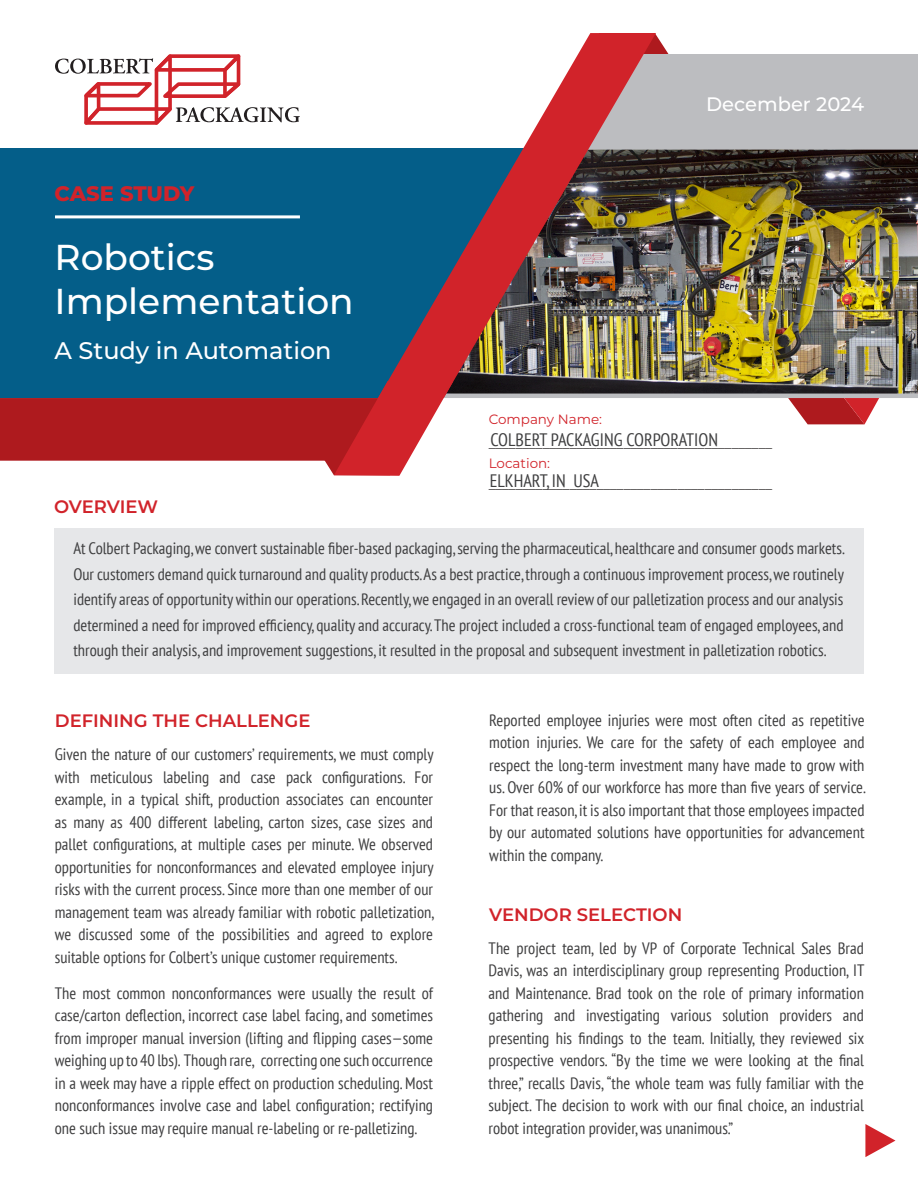
<style>
.page{position:relative;width:918px;height:1188px;background:#fff}
.page>*{position:absolute;margin:0;border:0;box-sizing:border-box;transform-origin:0 0}
.t1{font:500 36px/43.2px "Montserrat";color:#fff}
.t2{font:500 24px "Montserrat";color:#fff}
.t3{font:800 21px "Montserrat";letter-spacing:-.01em;color:#d1232a}
.t4{font:500 19.5px "Montserrat";color:#fff}
.t5{font:600 18px "Montserrat";color:#d1232a}
.t6{font:condensed 18px "PT Sans";color:#3e3e3f}
.t7{font:condensed 16.5px/22.5px "PT Sans";color:#3e3e3f;text-align:justify}
.t8{font:13.5px "Montserrat";color:#231f20}
.t9{font:13.5px "Montserrat";color:#d1232a}
</style>
<div class="page">
<svg style="left:656px;top:35px;width:26px;height:20px"></svg>
<svg style="left:55px;top:54px;width:245px;height:71px"></svg>
<div style="left:0;top:148px;width:918px;height:250px;background:#045e89"></div>
<img style="left:656px;top:147px;width:262px;height:251px">
<div style="left:55px;top:528px;width:809px;height:145px;background:#e6e7e9"></div>
<svg style="left:788px;top:398px;width:91px;height:26px"></svg>
<div style="left:588px;top:55px;width:330px;height:92px;background:#bcbdc0"></div>
<hr style="left:55px;top:215px;width:245px;height:3px;background:#fff">
<svg style="left:0;top:398px;width:444px;height:78px"></svg>
<svg style="left:865px;top:1124px;width:31px;height:33px"></svg>
<img style="left:378px;top:33px;width:278px;height:365px">
<p class="t3" style="left:55px;top:178px;width:141px">CASE STUDY</p>
<p class="t1" style="left:55px;top:235px;width:301px">Robotics<br>Implementation</p>
<p class="t2" style="left:55px;top:333px;width:279px">A Study in Automation</p>
<p class="t5" style="left:54px;top:494px;width:105px">OVERVIEW</p>
<p class="t4" style="left:706px;top:90px;width:159px">December 2024</p>
<p class="t9" style="left:489px;top:410px;width:115px">Company Name:</p>
<p class="t8" style="left:489px;top:434px;width:285px">__________________________________________</p>
<p class="t9" style="left:489px;top:454px;width:63px">Location:</p>
<p class="t8" style="left:489px;top:475px;width:285px">__________________________________________</p>
<p class="t6" style="left:490px;top:428px;width:229px">COLBERT PACKAGING CORPORATION</p>
<p class="t6" style="left:490px;top:470px;width:111px">ELKHART, IN USA</p>
<p class="t7" style="left:73px;top:535px;width:773px;line-height:25.5px">At Colbert Packaging, we convert sustainable fiber-based packaging, serving the pharmaceutical, healthcare and consumer goods markets.<br>Our customers demand quick turnaround and quality products. As a best practice, through a continuous improvement process, we routinely identify areas of opportunity within our operations. Recently, we engaged in an overall review of our palletization process and our analysis determined a need for improved efficiency, quality and accuracy. The project included a cross-functional team of engaged employees, and through their analysis, and improvement suggestions, it resulted in the proposal and subsequent investment in palletization robotics.</p>
<p class="t5" style="left:55px;top:708px;width:257px">DEFINING THE CHALLENGE</p>
<p class="t7" style="left:489px;top:708px;width:378px">Reported employee injuries were most often cited as repetitive motion injuries. We care for the safety of each employee and respect the long-term investment many have made to grow with us. Over 60% of our workforce has more than five years of service.<br>For that reason, it is also important that those employees impacted by our automated solutions have opportunities for advancement within the company.</p>
<p class="t7" style="left:55px;top:743px;width:381px">Given the nature of our customers’ requirements, we must comply with meticulous labeling and case pack configurations. For example, in a typical shift, production associates can encounter as many as 400 different labeling, carton sizes, case sizes and pallet configurations, at multiple cases per minute. We observed opportunities for nonconformances and elevated employee injury risks with the current process. Since more than one member of our management team was already familiar with robotic palletization, we discussed some of the possibilities and agreed to explore suitable options for Colbert’s unique customer requirements.</p>
<p class="t7" style="left:55px;top:981px;width:380px">The most common nonconformances were usually the result of case/carton deflection, incorrect case label facing, and sometimes from improper manual inversion (lifting and flipping cases—some weighing up to 40 lbs). Though rare, correcting one such occurrence in a week may have a ripple effect on production scheduling. Most nonconformances involve case and label configuration; rectifying one such issue may require manual re-labeling or re-palletizing.</p>
<p class="t5" style="left:489px;top:902px;width:195px">VENDOR SELECTION</p>
<p class="t7" style="left:489px;top:937px;width:377px">The project team, led by VP of Corporate Technical Sales Brad Davis, was an interdisciplinary group representing Production, IT and Maintenance. Brad took on the role of primary information gathering and investigating various solution providers and presenting his findings to the team. Initially, they reviewed six prospective vendors. “By the time we were looking at the final three,” recalls Davis, “the whole team was fully familiar with the subject. The decision to work with our final choice, an industrial robot integration provider, was unanimous.”</p>
</div>
